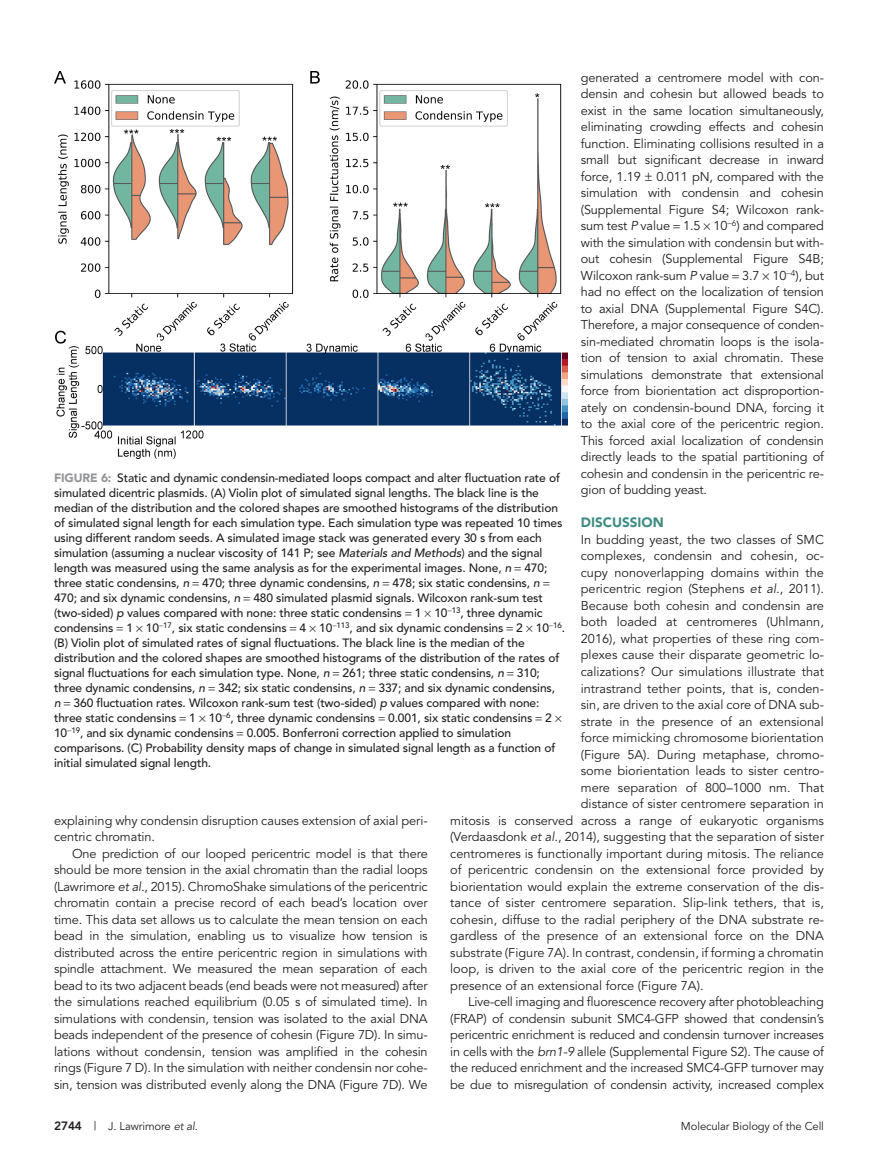
<style>
.page{position:relative;width:878px;height:1175px;background:#fff}
.page>*{position:absolute;margin:0;border:0;box-sizing:border-box;transform-origin:0 0}
.t1{font:900 13.5px "Avenir";color:#3e8c83}
.Para{font:12.75px/16.5px "Avenir";letter-spacing:-.01em;color:#231f20;text-align:justify}
.ParaFL{font:12.75px "Avenir";color:#231f20}
.FigCaption{font:500 12px/15px "Avenir";letter-spacing:-.01em;color:#231f20}
.t2{font:11.25px "Avenir";letter-spacing:-.01em;color:#231f20}
.s1{font-style:italic}
.s2{font-weight:900;color:#939598}
.s3{font-weight:800;font-size:12px}
.s4{font-size:12px}
</style>
<div class="page">
<img style="left:54px;top:71px;width:513px;height:387px">
<p class="Para" style="left:580px;top:69px;width:245px">generated a centromere model with con&shy;densin and cohesin but allowed beads to exist in the same location simultaneously, eliminating crowding effects and cohesin function. Eliminating collisions resulted in a small but significant decrease in inward force, 1.19 0.011 pN, compared with the simulation with condensin and cohesin (Supplemental Figure S4; Wilcoxon rank&shy;sum test <span class="s1">P</span> value 1.5 10−<sup>6</sup>) and compared with the simulation with condensin but with&shy;out cohesin (Supplemental Figure S4B; Wilcoxon rank-sum <span class="s1">P</span> value 3.7 10−<sup>4</sup>), but had no effect on the localization of tension to axial DNA (Supplemental Figure S4C).<br>Therefore, a major consequence of conden&shy;sin-mediated chromatin loops is the isola&shy;tion of tension to axial chromatin. These simulations demonstrate that extensional force from biorientation act disproportion&shy;ately on condensin-bound DNA, forcing it to the axial core of the pericentric region.<br>This forced axial localization of condensin directly leads to the spatial partitioning of cohesin and condensin in the pericentric re&shy;gion of budding yeast.</p>
<h1 class="t1" style="left:580px;top:514px;width:84px">DISCUSSION</h1>
<p class="ParaFL" style="left:580px;top:532px;width:245px">In budding yeast, the two classes of SMC</p>
<p class="ParaFL" style="left:580px;top:548px;width:245px">complexes, condensin and cohesin, oc-</p>
<p class="ParaFL" style="left:580px;top:565px;width:244px">cupy nonoverlapping domains within the</p>
<p class="ParaFL" style="left:580px;top:581px;width:244px">pericentric region (Stephens <span class="s1">et al.</span>, 2011).</p>
<p class="ParaFL" style="left:580px;top:598px;width:244px">Because both cohesin and condensin are</p>
<p class="ParaFL" style="left:580px;top:614px;width:244px">both loaded at centromeres (Uhlmann,</p>
<p class="ParaFL" style="left:580px;top:631px;width:245px">2016), what properties of these ring com-</p>
<p class="ParaFL" style="left:580px;top:647px;width:245px">plexes cause their disparate geometric lo-</p>
<p class="ParaFL" style="left:580px;top:664px;width:245px">calizations? Our simulations illustrate that</p>
<p class="ParaFL" style="left:580px;top:680px;width:245px">intrastrand tether points, that is, conden-</p>
<p class="ParaFL" style="left:580px;top:697px;width:245px">sin, are driven to the axial core of DNA sub-</p>
<p class="ParaFL" style="left:580px;top:713px;width:245px">strate in the presence of an extensional</p>
<p class="ParaFL" style="left:580px;top:730px;width:245px">force mimicking chromosome biorientation</p>
<p class="ParaFL" style="left:580px;top:746px;width:245px">(Figure 5A). During metaphase, chromo-</p>
<p class="ParaFL" style="left:580px;top:763px;width:245px">some biorientation leads to sister centro-</p>
<p class="ParaFL" style="left:580px;top:779px;width:245px">mere separation of 800–1000 nm. That</p>
<p class="ParaFL" style="left:580px;top:796px;width:245px">distance of sister centromere separation in</p>
<p class="ParaFL" style="left:450px;top:812px;width:375px">mitosis is conserved across a range of eukaryotic organisms</p>
<p class="ParaFL" style="left:450px;top:829px;width:375px">(Verdaasdonk <span class="s1">et al.</span>, 2014), suggesting that the separation of sister</p>
<p class="ParaFL" style="left:450px;top:845px;width:375px">centromeres is functionally important during mitosis. The reliance</p>
<p class="ParaFL" style="left:450px;top:862px;width:375px">of pericentric condensin on the extensional force provided by</p>
<p class="ParaFL" style="left:450px;top:878px;width:375px">biorientation would explain the extreme conservation of the dis-</p>
<p class="ParaFL" style="left:450px;top:895px;width:375px">tance of sister centromere separation. Slip-link tethers, that is,</p>
<p class="ParaFL" style="left:450px;top:911px;width:375px">cohesin, diffuse to the radial periphery of the DNA substrate re-</p>
<p class="ParaFL" style="left:450px;top:928px;width:375px">gardless of the presence of an extensional force on the DNA</p>
<p class="ParaFL" style="left:450px;top:944px;width:375px">substrate (Figure 7A). In contrast, condensin, if forming a chromatin</p>
<p class="ParaFL" style="left:450px;top:961px;width:375px">loop, is driven to the axial core of the pericentric region in the</p>
<p class="ParaFL" style="left:450px;top:977px;width:255px">presence of an extensional force (Figure 7A).</p>
<p class="Para" style="left:450px;top:993px;width:375px;text-indent:18px">Live-cell imaging and fluorescence recovery after photobleaching (FRAP) of condensin subunit SMC4-GFP showed that condensin’s pericentric enrichment is reduced and condensin turnover increases in cells with the <span class="s1">brn1-9</span> allele (Supplemental Figure S2). The cause of the reduced enrichment and the increased SMC4-GFP turnover may be due to misregulation of condensin activity, increased complex</p>
<p class="FigCaption" style="left:54px;top:471px;width:512px"><span class="s2">FIGURE 6:</span> Static and dynamic condensin-mediated loops compact and alter fluctuation rate of simulated dicentric plasmids. (A) Violin plot of simulated signal lengths. The black line is the median of the distribution and the colored shapes are smoothed histograms of the distribution of simulated signal length for each simulation type. Each simulation type was repeated 10 times using different random seeds. A simulated image stack was generated every 30 s from each simulation (assuming a nuclear viscosity of 141 P; see <span class="s1">Materials and Methods</span>) and the signal length was measured using the same analysis as for the experimental images. None, <span class="s1">n</span> 470; three static condensins, <span class="s1">n</span> 470; three dynamic condensins, <span class="s1">n</span> 478; six static condensins, <span class="s1">n </span>470; and six dynamic condensins, <span class="s1">n</span> 480 simulated plasmid signals. Wilcoxon rank-sum test (two-sided) <span class="s1">p</span> values compared with none: three static condensins 1 10−<sup>13</sup>, three dynamic condensins 1 10−<sup>17</sup>, six static condensins 4 10−<sup>113</sup>, and six dynamic condensins 2 10−<sup>16</sup>. (B) Violin plot of simulated rates of signal fluctuations. The black line is the median of the distribution and the colored shapes are smoothed histograms of the distribution of the rates of signal fluctuations for each simulation type. None, <span class="s1">n</span> 261; three static condensins, <span class="s1">n</span> 310; three dynamic condensins, <span class="s1">n</span> 342; six static condensins, <span class="s1">n</span> 337; and six dynamic condensins,<br><span class="s1">n</span> 360 fluctuation rates. Wilcoxon rank-sum test (two-sided) <span class="s1">p</span> values compared with none: three static condensins 1 10−<sup>6</sup>, three dynamic condensins 0.001, six static condensins 2<br>10−<sup>19</sup>, and six dynamic condensins 0.005. Bonferroni correction applied to simulation comparisons. (C) Probability density maps of change in simulated signal length as a function of initial simulated signal length.</p>
<p class="Para" style="left:54px;top:812px;width:375px">explaining why condensin disruption causes extension of axial peri&shy;centric chromatin.</p>
<p class="Para" style="left:54px;top:845px;width:375px;text-indent:18px">One prediction of our looped pericentric model is that there should be more tension in the axial chromatin than the radial loops (Lawrimore <span class="s1">et al.</span>, 2015). ChromoShake simulations of the pericentric chromatin contain a precise record of each bead’s location over time. This data set allows us to calculate the mean tension on each bead in the simulation, enabling us to visualize how tension is distributed across the entire pericentric region in simulations with spindle attachment. We measured the mean separation of each bead to its two adjacent beads (end beads were not measured) after the simulations reached equilibrium (0.05 s of simulated time). In simulations with condensin, tension was isolated to the axial DNA beads independent of the presence of cohesin (Figure 7D). In simu&shy;lations without condensin, tension was amplified in the cohesin rings (Figure 7 D). In the simulation with neither condensin nor cohe&shy;sin, tension was distributed evenly along the DNA (Figure 7D). We</p>
<p class="t2" style="left:54px;top:1119px;width:145px"><span class="s3">2744</span> <span class="s4">|</span> J. Lawrimore <span class="s1">et al</span>.</p>
<p class="t2" style="left:681px;top:1119px;width:144px">Molecular Biology of the Cell</p>
</div>
